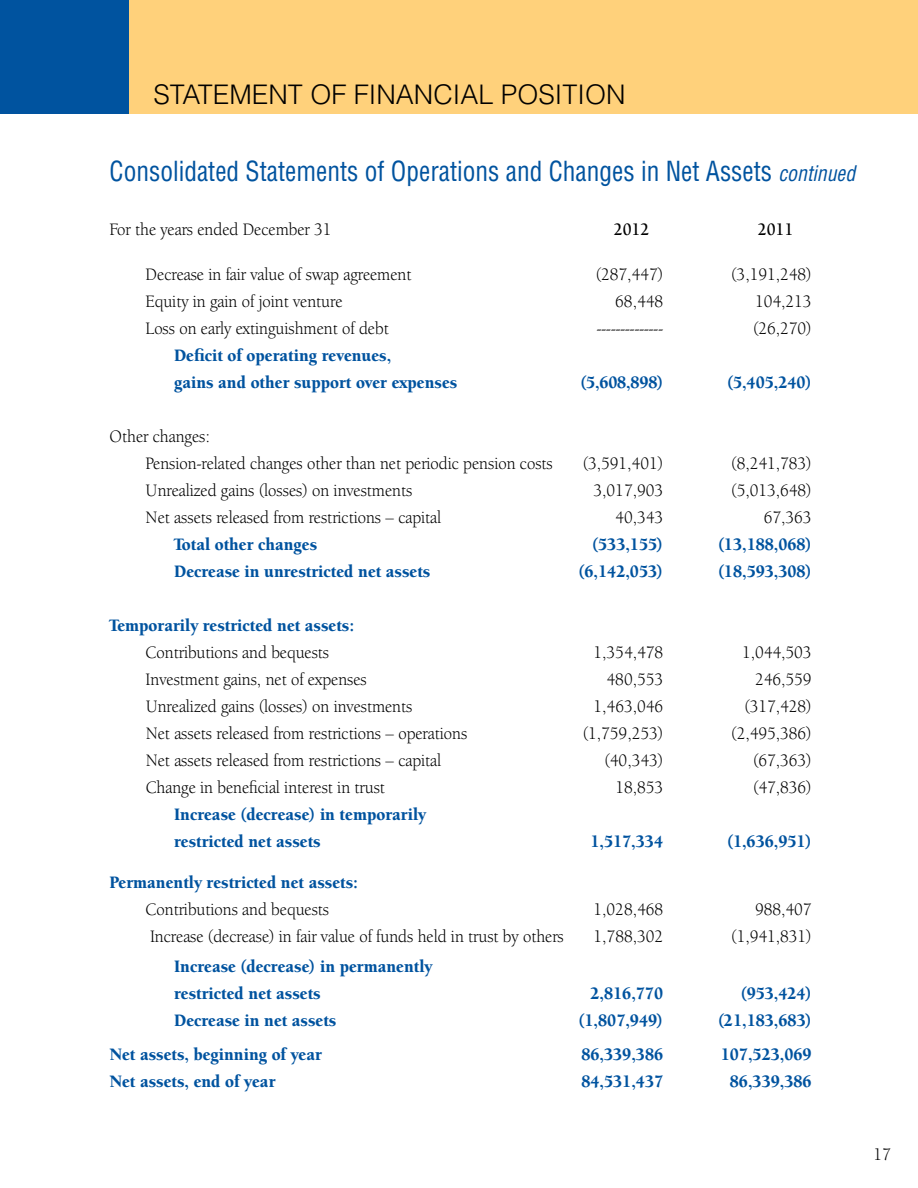
<style>
.page{position:relative;width:918px;height:1188px;background:#fff}
.page>*{position:absolute;margin:0;border:0;box-sizing:border-box;transform-origin:0 0}
.t1{font:condensed 27px "Helvetica LT Std";color:#00539f;scale:.94 1}
.t2{font:300 27px "Helvetica LT Std";color:#000}
.t3{font:18px/27px "Berkeley Oldstyle IT Cby BT";color:#000;scale:.94 1}
.t4{font:900 18px/27px "Berkeley Oldstyle IT Cby BT";color:#00539f;scale:.94 1}
.t5{font:700 18px "Berkeley Oldstyle IT Cby BT";color:#000;scale:.94 1}
.s1{font-style:italic;font-size:21px}
</style>
<div class="page">
<div style="left:0;top:0;width:918px;height:113px;background:#ffd17b"></div>
<div style="left:0;top:0;width:128px;height:114px;background:#00539f"></div>
<h1 class="t2" style="left:153px;top:77px;width:474px">STATEMENT OF FINANCIAL POSITION</h1>
<h1 class="t1" style="left:110px;top:155px;width:795px">Consolidated Statements of Operations and Changes in Net Assets <span class="s1">continued</span></h1>
<p class="t3" style="left:110px;top:216px;width:238px">For the years ended December 31</p>
<p class="t5" style="left:614px;top:219px;width:39px">2012</p>
<p class="t5" style="left:758px;top:219px;width:39px">2011</p>
<p class="t3" style="left:146px;top:261px;width:284px">Decrease in fair value of swap agreement</p>
<p class="t3" style="left:596px;top:261px;width:73px">(287,447)</p>
<p class="t3" style="left:731px;top:261px;width:87px">(3,191,248)</p>
<p class="t3" style="left:146px;top:288px;width:211px">Equity in gain of joint venture</p>
<p class="t3" style="left:615px;top:288px;width:52px">68,448</p>
<p class="t3" style="left:755px;top:288px;width:62px">104,213</p>
<p class="t3" style="left:146px;top:315px;width:260px">Loss on early extinguishment of debt</p>
<p class="t3" style="left:597px;top:315px;width:72px">--------------</p>
<p class="t3" style="left:753px;top:315px;width:64px">(26,270)</p>
<p class="t4" style="left:174px;top:342px;width:303px">Deficit of operating revenues,<br>gains and other support over expenses</p>
<p class="t4" style="left:580px;top:369px;width:90px">(5,608,898)</p>
<p class="t4" style="left:727px;top:369px;width:91px">(5,405,240)</p>
<p class="t3" style="left:146px;top:423px;width:435px;text-indent:-36px">Other changes:<br>Pension-related changes other than net periodic pension costs</p>
<p class="t3" style="left:583px;top:450px;width:87px">(3,591,401)</p>
<p class="t3" style="left:731px;top:450px;width:87px">(8,241,783)</p>
<p class="t3" style="left:146px;top:477px;width:285px">Unrealized gains (losses) on investments</p>
<p class="t3" style="left:594px;top:477px;width:76px">3,017,903</p>
<p class="t3" style="left:731px;top:477px;width:87px">(5,013,648)</p>
<p class="t3" style="left:146px;top:504px;width:316px">Net assets released from restrictions – capital</p>
<p class="t3" style="left:615px;top:504px;width:52px">40,343</p>
<p class="t3" style="left:764px;top:504px;width:52px">67,363</p>
<p class="t4" style="left:174px;top:531px;width:154px">Total other changes</p>
<p class="t4" style="left:592px;top:531px;width:77px">(533,155)</p>
<p class="t4" style="left:718px;top:531px;width:101px">(13,188,068)</p>
<p class="t4" style="left:174px;top:558px;width:274px">Decrease in unrestricted net assets</p>
<p class="t4" style="left:579px;top:558px;width:91px">(6,142,053)</p>
<p class="t4" style="left:718px;top:558px;width:101px">(18,593,308)</p>
<p class="t4" style="left:110px;top:612px;width:262px">Temporarily restricted net assets:</p>
<p class="t3" style="left:146px;top:639px;width:197px">Contributions and bequests</p>
<p class="t3" style="left:594px;top:639px;width:76px">1,354,478</p>
<p class="t3" style="left:742px;top:639px;width:76px">1,044,503</p>
<p class="t3" style="left:146px;top:666px;width:237px">Investment gains, net of expenses</p>
<p class="t3" style="left:607px;top:666px;width:62px">480,553</p>
<p class="t3" style="left:755px;top:666px;width:62px">246,559</p>
<p class="t3" style="left:146px;top:693px;width:285px">Unrealized gains (losses) on investments</p>
<p class="t3" style="left:594px;top:693px;width:76px">1,463,046</p>
<p class="t3" style="left:744px;top:693px;width:73px">(317,428)</p>
<p class="t3" style="left:146px;top:720px;width:344px">Net assets released from restrictions – operations</p>
<p class="t3" style="left:583px;top:720px;width:87px">(1,759,253)</p>
<p class="t3" style="left:731px;top:720px;width:87px">(2,495,386)</p>
<p class="t3" style="left:146px;top:747px;width:316px">Net assets released from restrictions – capital</p>
<p class="t3" style="left:605px;top:747px;width:64px">(40,343)</p>
<p class="t3" style="left:753px;top:747px;width:64px">(67,363)</p>
<p class="t3" style="left:146px;top:774px;width:256px">Change in beneficial interest in trust</p>
<p class="t3" style="left:615px;top:774px;width:52px">18,853</p>
<p class="t3" style="left:753px;top:774px;width:64px">(47,836)</p>
<p class="t4" style="left:174px;top:801px;width:270px">Increase (decrease) in temporarily restricted net assets</p>
<p class="t4" style="left:590px;top:828px;width:79px">1,517,334</p>
<p class="t4" style="left:727px;top:828px;width:91px">(1,636,951)</p>
<p class="t4" style="left:110px;top:868px;width:266px">Permanently restricted net assets:</p>
<p class="t3" style="left:146px;top:895px;width:197px">Contributions and bequests</p>
<p class="t3" style="left:594px;top:895px;width:76px">1,028,468</p>
<p class="t3" style="left:755px;top:895px;width:62px">988,407</p>
<p class="t3" style="left:150px;top:922px;width:442px">Increase (decrease) in fair value of funds held in trust by others</p>
<p class="t3" style="left:594px;top:922px;width:76px">1,788,302</p>
<p class="t3" style="left:731px;top:922px;width:87px">(1,941,831)</p>
<p class="t4" style="left:174px;top:952px;width:276px">Increase (decrease) in permanently restricted net assets</p>
<p class="t4" style="left:590px;top:979px;width:79px">2,816,770</p>
<p class="t4" style="left:741px;top:979px;width:77px">(953,424)</p>
<p class="t4" style="left:174px;top:1006px;width:174px">Decrease in net assets</p>
<p class="t4" style="left:579px;top:1006px;width:91px">(1,807,949)</p>
<p class="t4" style="left:718px;top:1006px;width:101px">(21,183,683)</p>
<p class="t4" style="left:110px;top:1041px;width:227px">Net assets, beginning of year</p>
<p class="t4" style="left:581px;top:1041px;width:89px">86,339,386</p>
<p class="t4" style="left:721px;top:1041px;width:98px">107,523,069</p>
<p class="t4" style="left:110px;top:1068px;width:178px">Net assets, end of year</p>
<p class="t4" style="left:581px;top:1068px;width:89px">84,531,437</p>
<p class="t4" style="left:730px;top:1068px;width:89px">86,339,386</p>
<p class="t3" style="left:874px;top:1141px;width:20px">17</p>
</div>
